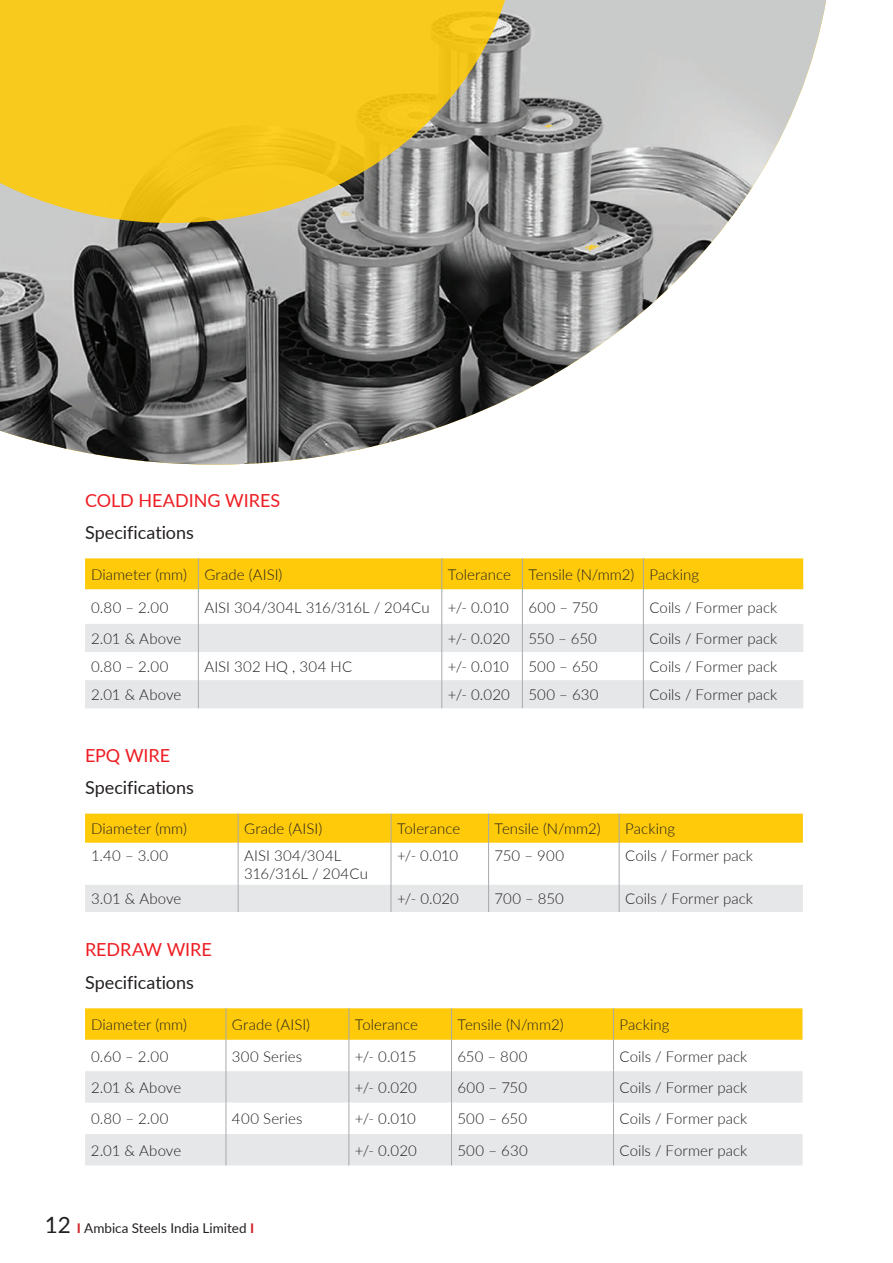
<style>
.page{position:relative;width:893px;height:1263px;background:#fff}
.page>*{position:absolute;margin:0;border:0;box-sizing:border-box;transform-origin:0 0}
.t1{font:18px "Lato";color:#231f20}
.t2{font:18px "Lato";letter-spacing:-.005em;color:#ee1d23}
.t3{font:300 15px/18px "Lato";letter-spacing:.005em;color:#231f20}
.t4{font:13.5px "Lato";color:#231f20}
.s1{font-size:22.5px}
.s2{font-family:"DIN Pro";font-weight:700;color:#d1232a}
</style>
<div class="page">
<img style="left:0;top:0;width:826px;height:465px">
<div style="left:85px;top:558px;width:718px;height:31px;background:#feca0a"></div>
<svg style="left:85px;top:624px;width:718px;height:84px;fill:#e6e7e9"></svg>
<hr style="left:198px;top:558px;width:1px;height:31px;background:#a8a9ad">
<hr style="left:441px;top:558px;width:1px;height:31px;background:#a8a9ad">
<hr style="left:522px;top:558px;width:1px;height:31px;background:#a8a9ad">
<hr style="left:643px;top:558px;width:1px;height:31px;background:#a8a9ad">
<hr style="left:198px;top:589px;width:1px;height:35px;background:#a8a9ad">
<hr style="left:441px;top:589px;width:1px;height:35px;background:#a8a9ad">
<hr style="left:522px;top:589px;width:1px;height:35px;background:#a8a9ad">
<hr style="left:643px;top:589px;width:1px;height:35px;background:#a8a9ad">
<svg style="left:198px;top:624px;width:1px;height:84px"></svg>
<svg style="left:441px;top:624px;width:1px;height:84px"></svg>
<svg style="left:522px;top:624px;width:1px;height:84px"></svg>
<svg style="left:643px;top:624px;width:1px;height:84px"></svg>
<div style="left:85px;top:814px;width:718px;height:29px;background:#feca0a"></div>
<hr style="left:238px;top:843px;width:1px;height:42px;background:#a8a9ad">
<hr style="left:391px;top:843px;width:1px;height:42px;background:#a8a9ad">
<hr style="left:488px;top:843px;width:1px;height:42px;background:#a8a9ad">
<hr style="left:619px;top:843px;width:1px;height:42px;background:#a8a9ad">
<div style="left:85px;top:885px;width:718px;height:27px;background:#e6e7e9"></div>
<div style="left:85px;top:1008px;width:717px;height:32px;background:#feca0a"></div>
<svg style="left:85px;top:1071px;width:717px;height:94px;fill:#e6e7e9"></svg>
<hr style="left:226px;top:1040px;width:1px;height:31px;background:#a8a9ad">
<hr style="left:348px;top:1040px;width:1px;height:31px;background:#a8a9ad">
<hr style="left:451px;top:1040px;width:1px;height:31px;background:#a8a9ad">
<hr style="left:613px;top:1040px;width:1px;height:31px;background:#a8a9ad">
<hr style="left:226px;top:1102px;width:1px;height:32px;background:#a8a9ad">
<hr style="left:348px;top:1102px;width:1px;height:32px;background:#a8a9ad">
<hr style="left:451px;top:1102px;width:1px;height:32px;background:#a8a9ad">
<hr style="left:613px;top:1102px;width:1px;height:32px;background:#a8a9ad">
<hr style="left:226px;top:1134px;width:1px;height:31px;background:#a8a9ad">
<hr style="left:348px;top:1134px;width:1px;height:31px;background:#a8a9ad">
<hr style="left:451px;top:1134px;width:1px;height:31px;background:#a8a9ad">
<hr style="left:613px;top:1134px;width:1px;height:31px;background:#a8a9ad">
<hr style="left:226px;top:1071px;width:1px;height:31px;background:#a8a9ad">
<hr style="left:348px;top:1071px;width:1px;height:31px;background:#a8a9ad">
<hr style="left:451px;top:1071px;width:1px;height:31px;background:#a8a9ad">
<hr style="left:613px;top:1071px;width:1px;height:31px;background:#a8a9ad">
<hr style="left:226px;top:1008px;width:1px;height:32px;background:#a8a9ad">
<hr style="left:348px;top:1008px;width:1px;height:32px;background:#a8a9ad">
<hr style="left:451px;top:1008px;width:1px;height:32px;background:#a8a9ad">
<hr style="left:613px;top:1008px;width:1px;height:32px;background:#a8a9ad">
<svg style="left:0;top:0;width:519px;height:223px;background:#e2bd35"></svg>
<p class="t2" style="left:85px;top:487px;width:197px">COLD HEADING WIRES</p>
<p class="t1" style="left:85px;top:519px;width:110px">Specifications</p>
<p class="t3" style="left:91px;top:565px;width:193px">Diameter (mm) Grade (AISI)</p>
<p class="t3" style="left:448px;top:565px;width:253px">Tolerance Tensile (N/mm2) Packing</p>
<p class="t3" style="left:91px;top:598px;width:79px">0.80 – 2.00</p>
<p class="t3" style="left:204px;top:598px;width:306px">AISI 304/304L 316/316L / 204Cu +/- 0.010</p>
<p class="t3" style="left:528px;top:598px;width:71px">600 – 750</p>
<p class="t3" style="left:649px;top:598px;width:129px">Coils / Former pack</p>
<p class="t3" style="left:91px;top:629px;width:92px">2.01 &amp; Above</p>
<p class="t3" style="left:448px;top:629px;width:151px">+/- 0.020 550 – 650</p>
<p class="t3" style="left:649px;top:629px;width:129px">Coils / Former pack</p>
<p class="t3" style="left:91px;top:657px;width:79px">0.80 – 2.00</p>
<p class="t3" style="left:204px;top:657px;width:149px">AISI 302 HQ , 304 HC</p>
<p class="t3" style="left:448px;top:657px;width:63px">+/- 0.010</p>
<p class="t3" style="left:528px;top:657px;width:71px">500 – 650</p>
<p class="t3" style="left:649px;top:657px;width:129px">Coils / Former pack</p>
<p class="t3" style="left:91px;top:685px;width:92px">2.01 &amp; Above</p>
<p class="t3" style="left:448px;top:685px;width:152px">+/- 0.020 500 – 630</p>
<p class="t3" style="left:649px;top:685px;width:129px">Coils / Former pack</p>
<p class="t2" style="left:85px;top:742px;width:87px">EPQ WIRE</p>
<p class="t1" style="left:85px;top:775px;width:110px">Specifications</p>
<p class="t3" style="left:91px;top:819px;width:97px">Diameter (mm)</p>
<p class="t3" style="left:244px;top:819px;width:80px">Grade (AISI)</p>
<p class="t3" style="left:397px;top:819px;width:65px">Tolerance</p>
<p class="t3" style="left:495px;top:819px;width:108px">Tensile (N/mm2)</p>
<p class="t3" style="left:625px;top:819px;width:51px">Packing</p>
<p class="t3" style="left:91px;top:846px;width:79px">1.40 – 3.00</p>
<p class="t3" style="left:244px;top:846px;width:125px">AISI 304/304L<br>316/316L / 204Cu</p>
<p class="t3" style="left:397px;top:846px;width:63px">+/- 0.010</p>
<p class="t3" style="left:495px;top:846px;width:71px">750 – 900</p>
<p class="t3" style="left:625px;top:846px;width:129px">Coils / Former pack</p>
<p class="t3" style="left:91px;top:889px;width:92px">3.01 &amp; Above</p>
<p class="t3" style="left:397px;top:889px;width:63px">+/- 0.020</p>
<p class="t3" style="left:495px;top:889px;width:71px">700 – 850</p>
<p class="t3" style="left:625px;top:889px;width:129px">Coils / Former pack</p>
<p class="t2" style="left:85px;top:937px;width:128px">REDRAW WIRE</p>
<p class="t1" style="left:85px;top:969px;width:110px">Specifications</p>
<p class="t3" style="left:91px;top:1015px;width:97px">Diameter (mm)</p>
<p class="t3" style="left:232px;top:1015px;width:80px">Grade (AISI)</p>
<p class="t3" style="left:355px;top:1015px;width:65px">Tolerance</p>
<p class="t3" style="left:457px;top:1015px;width:108px">Tensile (N/mm2)</p>
<p class="t3" style="left:619px;top:1015px;width:51px">Packing</p>
<p class="t3" style="left:91px;top:1046px;width:79px">0.60 – 2.00</p>
<p class="t3" style="left:232px;top:1046px;width:72px">300 Series</p>
<p class="t3" style="left:355px;top:1046px;width:63px">+/- 0.015</p>
<p class="t3" style="left:457px;top:1046px;width:71px">650 – 800</p>
<p class="t3" style="left:619px;top:1046px;width:129px">Coils / Former pack</p>
<p class="t3" style="left:91px;top:1078px;width:92px">2.01 &amp; Above</p>
<p class="t3" style="left:355px;top:1078px;width:63px">+/- 0.020</p>
<p class="t3" style="left:457px;top:1078px;width:71px">600 – 750</p>
<p class="t3" style="left:619px;top:1078px;width:129px">Coils / Former pack</p>
<p class="t3" style="left:91px;top:1109px;width:79px">0.80 – 2.00</p>
<p class="t3" style="left:232px;top:1109px;width:72px">400 Series</p>
<p class="t3" style="left:355px;top:1109px;width:63px">+/- 0.010</p>
<p class="t3" style="left:457px;top:1109px;width:71px">500 – 650</p>
<p class="t3" style="left:619px;top:1109px;width:129px">Coils / Former pack</p>
<p class="t3" style="left:91px;top:1141px;width:92px">2.01 &amp; Above</p>
<p class="t3" style="left:355px;top:1141px;width:63px">+/- 0.020</p>
<p class="t3" style="left:457px;top:1141px;width:72px">500 – 630</p>
<p class="t3" style="left:619px;top:1141px;width:129px">Coils / Former pack</p>
<p class="t4" style="left:45px;top:1218px;width:211px"><span class="s1">12</span> <span class="s2">I</span> Ambica Steels India Limited <span class="s2">I</span></p>
</div>
